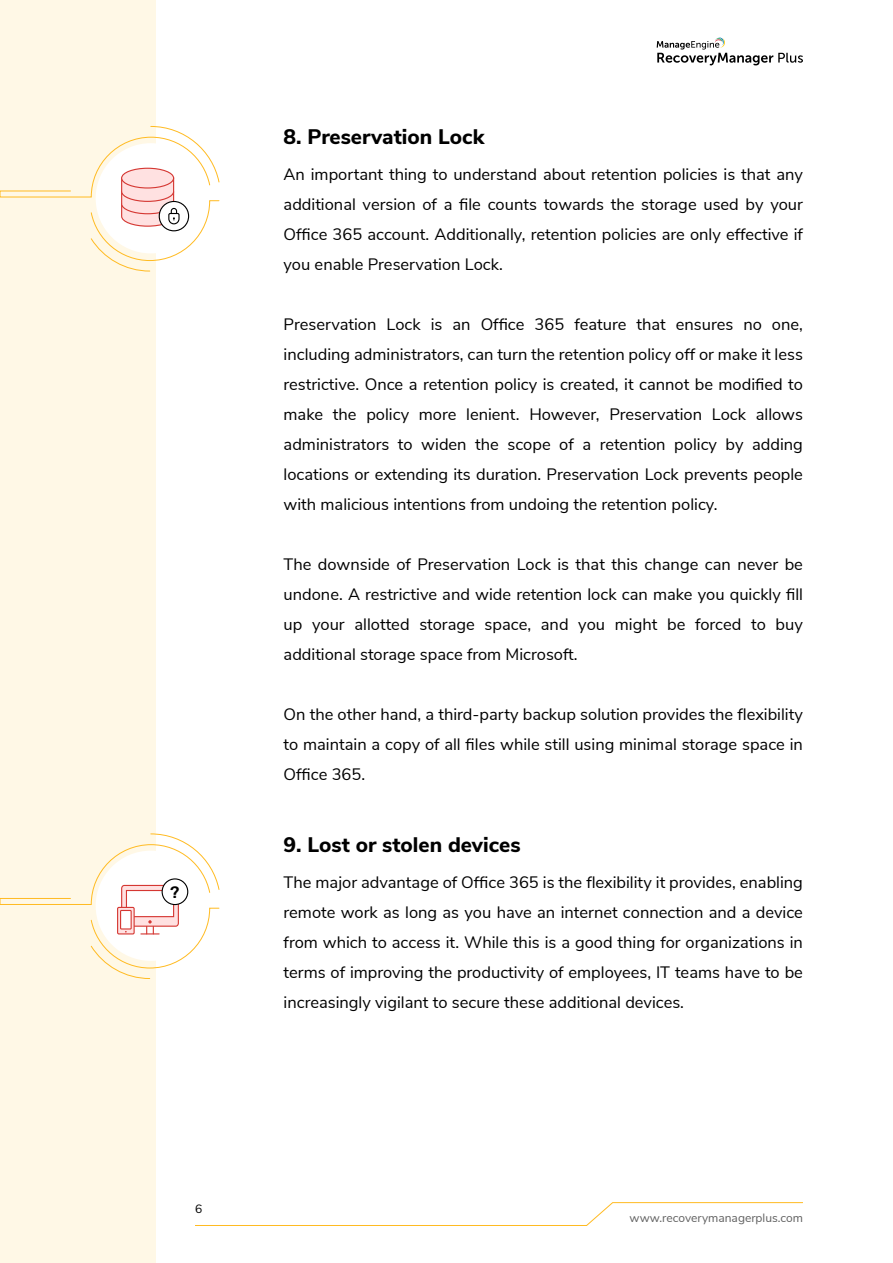
<style>
.page{position:relative;width:893px;height:1263px;background:#fff}
.page>*{position:absolute;margin:0;border:0;box-sizing:border-box;transform-origin:0 0}
.t1{font:800 21px "Nunito Sans";color:#000}
.t2{font:16.5px/30px "Nunito Sans";color:#000;text-align:justify}
.t3{font:500 16.5px "Rubik";color:#000}
.t4{font:12px "Nunito Sans";color:#606060}
.t5{font:12px "Nunito Sans";color:#000}
</style>
<div class="page">
<div style="left:0;top:0;width:155px;height:1263px;background:#fff8e6"></div>
<svg style="left:195px;top:1202px;width:608px;height:24px"></svg>
<svg style="left:657px;top:37px;width:146px;height:28px"></svg>
<svg style="left:0;top:126px;width:220px;height:146px"></svg>
<svg style="left:0;top:833px;width:220px;height:146px"></svg>
<div style="left:162px;top:879px;width:26px;height:26px;background:#fff;border-radius:50%"></div>
<div style="left:161px;top:878px;width:27px;height:27px;border:1px solid #000;border-radius:50%"></div>
<p class="t3" style="left:170px;top:882px;width:11px">?</p>
<p class="t5" style="left:195px;top:1200px;width:9px">6</p>
<p class="t1" style="left:284px;top:122px;width:202px">8. Preservation Lock</p>
<p class="t2" style="left:284px;top:158px;width:521px">An important thing to understand about retention policies is that any additional version of a file counts towards the storage used by your Office 365 account. Additionally, retention policies are only effective if you enable Preservation Lock.</p>
<p class="t2" style="left:284px;top:308px;width:521px">Preservation Lock is an Office 365 feature that ensures no one, including administrators, can turn the retention policy off or make it less restrictive. Once a retention policy is created, it cannot be modified to make the policy more lenient. However, Preservation Lock allows administrators to widen the scope of a retention policy by adding locations or extending its duration. Preservation Lock prevents people with malicious intentions from undoing the retention policy.</p>
<p class="t2" style="left:284px;top:548px;width:521px">The downside of Preservation Lock is that this change can never be undone. A restrictive and wide retention lock can make you quickly fill up your allotted storage space, and you might be forced to buy additional storage space from Microsoft.</p>
<p class="t2" style="left:284px;top:698px;width:521px">On the other hand, a third-party backup solution provides the flexibility to maintain a copy of all files while still using minimal storage space in Office 365.</p>
<p class="t1" style="left:284px;top:829px;width:238px">9. Lost or stolen devices</p>
<p class="t2" style="left:284px;top:866px;width:521px">The major advantage of Office 365 is the flexibility it provides, enabling remote work as long as you have an internet connection and a device from which to access it. While this is a good thing for organizations in terms of improving the productivity of employees, IT teams have to be increasingly vigilant to secure these additional devices.</p>
<p class="t4" style="left:630px;top:1209px;width:175px">www.recoverymanagerplus.com</p>
</div>
